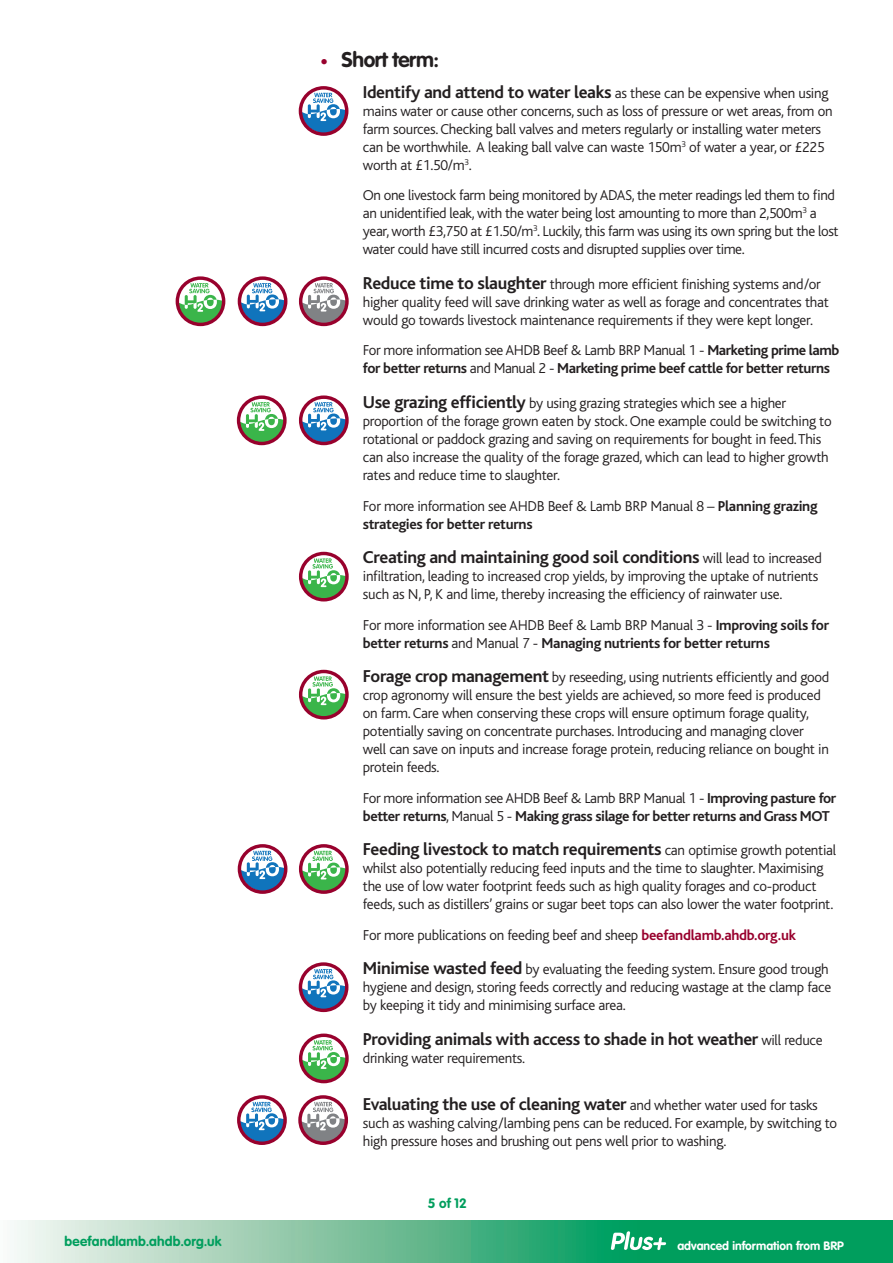
<style>
.page{position:relative;width:893px;height:1263px;background:#fff}
.page>*{position:absolute;margin:0;border:0;box-sizing:border-box;transform-origin:0 0}
.t1{font:700 21px "VAG Rounded";letter-spacing:-.02em;color:#231f20}
.t2{font:700 18px "Bliss";letter-spacing:-.02em;color:#231f20}
.t3{font:300 15px/18px "Bliss";letter-spacing:-.02em;color:#231f20}
.t4{font:700 15px/18px "Bliss";letter-spacing:-.03em;color:#231f20}
.t5{font:700 13.5px "VAG Rounded";letter-spacing:.015em;color:#009e5d}
.t6{font:700 12px "VAG Rounded";color:#fff}
.s1{font-size:15px;color:#98012d}
.s2{font-weight:700;font-size:18px}
.s3{font-weight:300}
.s4{font-weight:700}
.s5{font-weight:300;font-size:15px}
.s6{font-weight:700;color:#98012d}
</style>
<div class="page">
<svg style="left:14px;top:1220px;width:879px;height:43px;background:#5dbb90"></svg>
<svg style="left:611px;top:1231px;width:55px;height:19px"></svg>
<svg style="left:238px;top:276px;width:49px;height:50px"></svg>
<svg style="left:237px;top:1095px;width:50px;height:50px"></svg>
<svg style="left:299px;top:395px;width:50px;height:50px"></svg>
<svg style="left:238px;top:844px;width:49px;height:50px"></svg>
<svg style="left:299px;top:86px;width:49px;height:50px"></svg>
<svg style="left:299px;top:962px;width:49px;height:50px"></svg>
<svg style="left:176px;top:276px;width:49px;height:50px"></svg>
<svg style="left:237px;top:395px;width:50px;height:50px"></svg>
<svg style="left:299px;top:844px;width:50px;height:50px"></svg>
<svg style="left:299px;top:552px;width:50px;height:49px"></svg>
<svg style="left:299px;top:670px;width:50px;height:49px"></svg>
<svg style="left:299px;top:1033px;width:50px;height:50px"></svg>
<svg style="left:299px;top:276px;width:50px;height:50px"></svg>
<svg style="left:298px;top:1095px;width:50px;height:50px"></svg>
<p class="t5" style="left:65px;top:1233px;width:159px">beefandlamb.ahdb.org.uk</p>
<h1 class="t1" style="left:320px;top:48px;width:120px"><span class="s1">•</span> Short term:</h1>
<p class="t3" style="left:363px;top:84px;width:471px"><span class="s2">Identify and attend to water leaks</span> as these can be expensive when using mains water or cause other concerns, such as loss of pressure or wet areas, from on farm sources. Checking ball valves and meters regularly or installing water meters can be worthwhile. A leaking ball valve can waste 150m<sup>3</sup> of water a year, or £225 worth at £1.50/m<sup>3</sup>.</p>
<p class="t3" style="left:363px;top:187px;width:477px">On one livestock farm being monitored by ADAS, the meter readings led them to find an unidentified leak, with the water being lost amounting to more than 2,500m<sup>3</sup> a year, worth £3,750 at £1.50/m<sup>3</sup>. Luckily, this farm was using its own spring but the lost water could have still incurred costs and disrupted supplies over time.</p>
<p class="t3" style="left:363px;top:275px;width:468px"><span class="s2">Reduce time to slaughter</span> through more efficient finishing systems and/or higher quality feed will save drinking water as well as forage and concentrates that would go towards livestock maintenance requirements if they were kept longer.</p>
<p class="t4" style="left:363px;top:342px;width:478px"><span class="s3">For more information see AHDB Beef &amp; Lamb BRP Manual 1 -</span> Marketing prime lamb for better returns <span class="s3">and Manual 2 -</span> Marketing prime beef cattle for better returns</p>
<p class="t3" style="left:363px;top:394px;width:470px"><span class="s2">Use grazing efficiently</span> by using grazing strategies which see a higher proportion of the forage grown eaten by stock. One example could be switching to rotational or paddock grazing and saving on requirements for bought in feed. This can also increase the quality of the forage grazed, which can lead to higher growth rates and reduce time to slaughter.</p>
<p class="t3" style="left:363px;top:497px;width:456px">For more information see AHDB Beef &amp; Lamb BRP Manual 8 – <span class="s4">Planning grazing strategies for better returns</span></p>
<p class="t2" style="left:363px;top:548px;width:461px">Creating and maintaining good soil conditions <span class="s5">will lead to increased</span></p>
<p class="t3" style="left:363px;top:567px;width:457px">infiltration, leading to increased crop yields, by improving the uptake of nutrients such as N, P, K and lime, thereby increasing the efficiency of rainwater use.</p>
<p class="t4" style="left:363px;top:616px;width:468px"><span class="s3">For more information see AHDB Beef &amp; Lamb BRP Manual 3 -</span> Improving soils for better returns <span class="s3">and Manual 7 -</span> Managing nutrients for better returns</p>
<p class="t3" style="left:363px;top:668px;width:468px"><span class="s2">Forage crop management</span> by reseeding, using nutrients efficiently and good crop agronomy will ensure the best yields are achieved, so more feed is produced on farm. Care when conserving these crops will ensure optimum forage quality, potentially saving on concentrate purchases. Introducing and managing clover well can save on inputs and increase forage protein, reducing reliance on bought in protein feeds.</p>
<p class="t4" style="left:363px;top:789px;width:475px"><span class="s3">For more information see AHDB Beef &amp; Lamb BRP Manual 1 -</span> Improving pasture for better returns<span class="s3">, Manual 5 -</span> Making grass silage for better returns and Grass MOT</p>
<p class="t2" style="left:363px;top:840px;width:475px">Feeding livestock to match requirements <span class="s5">can optimise growth potential</span></p>
<p class="t3" style="left:363px;top:859px;width:472px">whilst also potentially reducing feed inputs and the time to slaughter. Maximising the use of low water footprint feeds such as high quality forages and co-product feeds, such as distillers’ grains or sugar beet tops can also lower the water footprint.</p>
<p class="t3" style="left:363px;top:926px;width:435px">For more publications on feeding beef and sheep <span class="s6">beefandlamb.ahdb.org.uk</span></p>
<p class="t3" style="left:363px;top:961px;width:470px"><span class="s2">Minimise wasted feed</span> by evaluating the feeding system. Ensure good trough hygiene and design, storing feeds correctly and reducing wastage at the clamp face by keeping it tidy and minimising surface area.</p>
<p class="t2" style="left:363px;top:1029px;width:461px">Providing animals with access to shade in hot weather <span class="s5">will reduce</span></p>
<p class="t3" style="left:363px;top:1049px;width:164px">drinking water requirements.</p>
<p class="t2" style="left:363px;top:1094px;width:456px">Evaluating the use of cleaning water <span class="s5">and whether water used for tasks</span></p>
<p class="t3" style="left:363px;top:1114px;width:476px">such as washing calving/lambing pens can be reduced. For example, by switching to high pressure hoses and brushing out pens well prior to washing.</p>
<p class="t5" style="left:428px;top:1195px;width:41px">5 of 12</p>
<p class="t6" style="left:677px;top:1239px;width:168px">advanced information from BRP</p>
</div>
